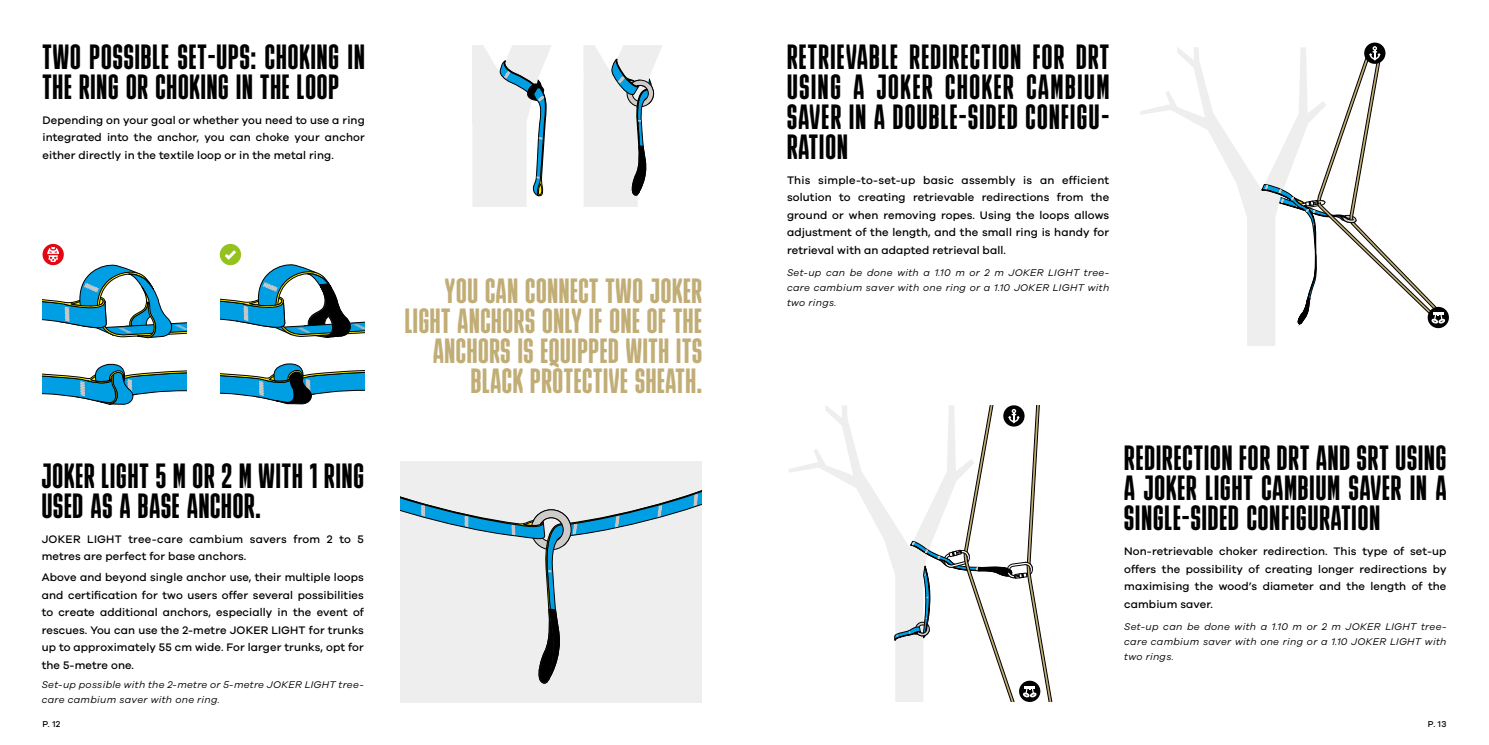
<style>
.page{position:relative;width:1489px;height:745px;background:#fff}
.page>*{position:absolute;margin:0;border:0;box-sizing:border-box;transform-origin:0 0}
.t1{font:35px/30px "Bulevar";letter-spacing:.03em;color:#000}
.t2{font:35px/30px "Bulevar";letter-spacing:.02em;color:#c1ad76;text-align:right}
.t3{font:500 11.25px/17.5px "Galano Grotesque";letter-spacing:.01em;color:#000;text-align:justify}
.t4{font:italic 10px/15px "Galano Grotesque";letter-spacing:.03em;color:#000;text-align:justify}
.t5{font:500 8.75px "Galano Grotesque";color:#000}
</style>
<div class="page">
<svg style="left:472px;top:45px;width:79px;height:161px"></svg>
<svg style="left:583px;top:45px;width:79px;height:161px"></svg>
<div style="left:400px;top:461px;width:302px;height:241px;background:#eee"></div>
<svg style="left:400px;top:490px;width:302px;height:193px"></svg>
<div style="left:220px;top:244px;width:21px;height:21px;background:#95c11f;border-radius:50%"></div>
<svg style="left:220px;top:247px;width:144px;height:158px"></svg>
<div style="left:43px;top:244px;width:21px;height:21px;background:#e30613;border-radius:50%"></div>
<svg style="left:43px;top:247px;width:143px;height:158px"></svg>
<svg style="left:1141px;top:47px;width:160px;height:299px"></svg>
<div style="left:1363px;top:43px;width:22px;height:21px;background:#000;border-radius:50%"></div>
<div style="left:1427px;top:306px;width:21px;height:22px;background:#000;border-radius:50%"></div>
<svg style="left:1255px;top:46px;width:189px;height:278px"></svg>
<svg style="left:789px;top:405px;width:104px;height:161px"></svg>
<svg style="left:893px;top:405px;width:159px;height:296px"></svg>
<h1 class="t1" style="left:43px;top:42px;width:324px">TWO POSSIBLE SET-UPS: CHOKING IN<br>THE RING OR CHOKING IN THE LOOP</h1>
<p class="t3" style="left:43px;top:111px;width:324px">Depending on your goal or whether you need to use a ring integrated into the anchor, you can choke your anchor either directly in the textile loop or in the metal ring.</p>
<h1 class="t1" style="left:42px;top:460px;width:324px">JOKER LIGHT 5 M OR 2 M WITH 1 RING<br>USED AS A BASE ANCHOR.</h1>
<p class="t3" style="left:42px;top:529px;width:323px">JOKER LIGHT tree-care cambium savers from 2 to 5 metres are perfect for base anchors.</p>
<p class="t3" style="left:42px;top:568px;width:324px">Above and beyond single anchor use, their multiple loops and certification for two users offer several possibilities to create additional anchors, especially in the event of rescues. You can use the 2-metre JOKER LIGHT for trunks up to approximately 55 cm wide. For larger trunks, opt for the 5-metre one.</p>
<p class="t4" style="left:42px;top:675px;width:324px">Set-up possible with the 2-metre or 5-metre JOKER LIGHT tree&shy;care cambium saver with one ring.</p>
<h1 class="t2" style="left:405px;top:276px;width:299px">YOU CAN CONNECT TWO JOKER<br>LIGHT ANCHORS ONLY IF ONE OF THE<br>ANCHORS IS EQUIPPED WITH ITS<br>BLACK PROTECTIVE SHEATH.</h1>
<h1 class="t1" style="left:787px;top:42px;width:324px;text-align:justify">RETRIEVABLE REDIRECTION FOR DRT USING A JOKER CHOKER CAMBIUM SAVER IN A DOUBLE-SIDED CONFIGU-RATION</h1>
<p class="t3" style="left:787px;top:171px;width:324px">This simple-to-set-up basic assembly is an efficient solution to creating retrievable redirections from the ground or when removing ropes. Using the loops allows adjustment of the length, and the small ring is handy for retrieval with an adapted retrieval ball.</p>
<p class="t4" style="left:787px;top:264px;width:324px">Set-up can be done with a 1.10 m or 2 m JOKER LIGHT tree&shy;care cambium saver with one ring or a 1.10 JOKER LIGHT with two rings.</p>
<h1 class="t1" style="left:1124px;top:443px;width:324px;text-align:justify">REDIRECTION FOR DRT AND SRT USING A JOKER LIGHT CAMBIUM SAVER IN A SINGLE-SIDED CONFIGURATION</h1>
<p class="t3" style="left:1124px;top:542px;width:324px">Non-retrievable choker redirection. This type of set-up offers the possibility of creating longer redirections by maximising the wood’s diameter and the length of the cambium saver.</p>
<p class="t4" style="left:1124px;top:618px;width:324px">Set-up can be done with a 1.10 m or 2 m JOKER LIGHT tree&shy;care cambium saver with one ring or a 1.10 JOKER LIGHT with two rings.</p>
<p class="t5" style="left:43px;top:718px;width:19px">P. 12</p>
<p class="t5" style="left:1427px;top:718px;width:20px">P. 13</p>
</div>
